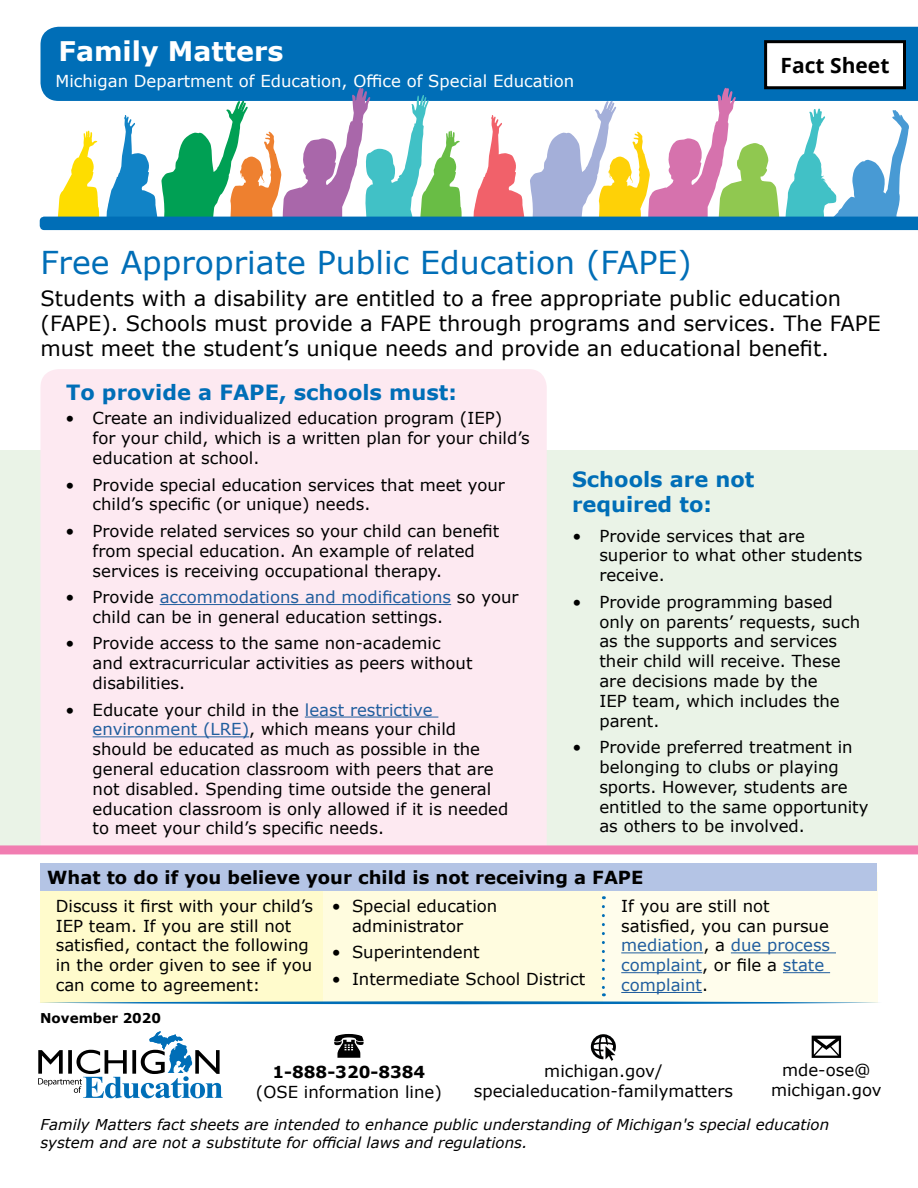
<style>
.page{position:relative;width:918px;height:1188px;background:#fff}
.page>*{position:absolute;margin:0;border:0;box-sizing:border-box;transform-origin:0 0}
.t1{font:31.5px "Verdana";color:#006eb7}
.t2{font:700 27px "Verdana";color:#fff}
.t3{font:21px/25.2px "Verdana";color:#000}
.H3a{font:700 21px/25.2px "Verdana";color:#006eb7}
.FactSheet{font:700 21px "Open Sans";color:#000}
.H3b{font:700 18px "Verdana";color:#000}
.t4{font:16.5px/19.8px "Verdana";color:#000}
.t5{font:16.5px "Verdana";color:#fff}
.t6{font:700 16.5px "Verdana";color:#000}
.FactSheet-2{font:italic 15px/18px "Verdana";color:#000}
.t7{font:700 13.5px "Verdana";color:#000}
.s1{color:#215e9e}
</style>
<div class="page">
<div style="left:40px;top:872px;width:283px;height:131px;background:#fffbcc"></div>
<div style="left:323px;top:876px;width:280px;height:127px;background:#fffcdf"></div>
<div style="left:603px;top:872px;width:275px;height:131px;background:#fffdec"></div>
<div style="left:0;top:451px;width:918px;height:398px;background:#eaf3e7"></div>
<div style="left:40px;top:369px;width:507px;height:476px;background:#fde9f1"></div>
<div style="left:40px;top:27px;width:878px;height:61px;background:#006eb7"></div>
<svg style="left:40px;top:88px;width:878px;height:142px"></svg>
<div style="left:766px;top:42px;width:138px;height:46px;background:#fff"></div>
<div style="left:764px;top:40px;width:142px;height:49px;border:3px solid #000"></div>
<svg style="left:38px;top:1031px;width:185px;height:67px"></svg>
<svg style="left:334px;top:1034px;width:30px;height:24px"></svg>
<svg style="left:591px;top:1034px;width:25px;height:27px"></svg>
<svg style="left:812px;top:1036px;width:29px;height:22px"></svg>
<hr style="left:160px;top:604px;width:291px;height:1px;background:#215e9e">
<hr style="left:305px;top:717px;width:133px;height:1px;background:#215e9e">
<hr style="left:93px;top:736px;width:156px;height:1px;background:#215e9e">
<div style="left:0;top:845px;width:918px;height:9px;background:#f17db1"></div>
<div style="left:40px;top:863px;width:838px;height:27px;background:#b4c4e5"></div>
<svg style="left:41px;top:907px;width:838px;height:97px"></svg>
<h1 class="t2" style="left:58px;top:32px;width:227px">Family Matters</h1>
<p class="t5" style="left:56px;top:70px;width:520px">Michigan Department of Education, Office of Special Education</p>
<p class="FactSheet" style="left:781px;top:50px;width:110px">Fact Sheet</p>
<h2 class="t1" style="left:40px;top:241px;width:653px">Free Appropriate Public Education (FAPE)</h2>
<p class="t3" style="left:40px;top:285px;width:842px">Students with a disability are entitled to a free appropriate public education (FAPE). Schools must provide a FAPE through programs and services. The FAPE must meet the student’s unique needs and provide an educational benefit.</p>
<h3 class="H3a" style="left:66px;top:380px;width:392px">To provide a FAPE, schools must:</h3>
<p class="t4" style="left:93px;top:408px;width:439px;text-indent:-27px">• Create an individualized education program (IEP)<br>for your child, which is a written plan for your child’s education at school.</p>
<p class="t4" style="left:93px;top:475px;width:414px;text-indent:-27px">• Provide special education services that meet your child’s specific (or unique) needs.</p>
<p class="t4" style="left:93px;top:521px;width:408px;text-indent:-27px">• Provide related services so your child can benefit from special education. An example of related services is receiving occupational therapy.</p>
<p class="t4" style="left:93px;top:587px;width:427px;text-indent:-27px">• Provide <span class="s1">accommodations and modifications</span> so your child can be in general education settings.</p>
<p class="t4" style="left:93px;top:633px;width:381px;text-indent:-27px">• Provide access to the same non-academic and extracurricular activities as peers without disabilities.</p>
<p class="t4" style="left:93px;top:700px;width:417px;text-indent:-27px">• Educate your child in the <span class="s1">least restrictive environment (LRE)</span>, which means your child should be educated as much as possible in the general education classroom with peers that are not disabled. Spending time outside the general education classroom is only allowed if it is needed to meet your child’s specific needs.</p>
<h3 class="H3a" style="left:572px;top:466px;width:184px">Schools are not required to:</h3>
<p class="t4" style="left:599px;top:526px;width:264px;text-indent:-27px">• Provide services that are superior to what other students receive.</p>
<p class="t4" style="left:599px;top:592px;width:262px;text-indent:-27px">• Provide programming based only on parents’ requests, such as the supports and services their child will receive. These are decisions made by the<br>IEP team, which includes the parent.</p>
<p class="t4" style="left:599px;top:737px;width:271px;text-indent:-27px">• Provide preferred treatment in belonging to clubs or playing sports. However, students are entitled to the same opportunity as others to be involved.</p>
<h3 class="H3b" style="left:47px;top:864px;width:598px">What to do if you believe your child is not receiving a FAPE</h3>
<p class="t4" style="left:56px;top:896px;width:259px">Discuss it first with your child’s<br>IEP team. If you are still not satisfied, contact the following in the order given to see if you can come to agreement:</p>
<p class="t4" style="left:352px;top:896px;width:147px;text-indent:-20px">• Special education administrator</p>
<p class="t4" style="left:332px;top:942px;width:149px">• Superintendent</p>
<p class="t4" style="left:332px;top:969px;width:255px">• Intermediate School District</p>
<p class="t7" style="left:40px;top:1009px;width:122px">November 2020</p>
<p class="t4" style="left:621px;top:896px;width:210px">If you are still not satisfied, you can pursue <span class="s1">mediation</span>, a <span class="s1">due process complaint</span>, or file a <span class="s1">state complaint</span>.</p>
<p class="t6" style="left:273px;top:1060px;width:154px">1-888-320-8384</p>
<p class="t4" style="left:256px;top:1081px;width:187px">(OSE information line)</p>
<p class="t4" style="left:474px;top:1061px;width:261px;text-align:center">michigan.gov/ specialeducation-familymatters</p>
<p class="t4" style="left:771px;top:1060px;width:112px;text-align:center">mde-ose@ michigan.gov</p>
<p class="FactSheet-2" style="left:40px;top:1115px;width:790px">Family Matters fact sheets are intended to enhance public understanding of Michigan's special education system and are not a substitute for official laws and regulations.</p>
</div>
